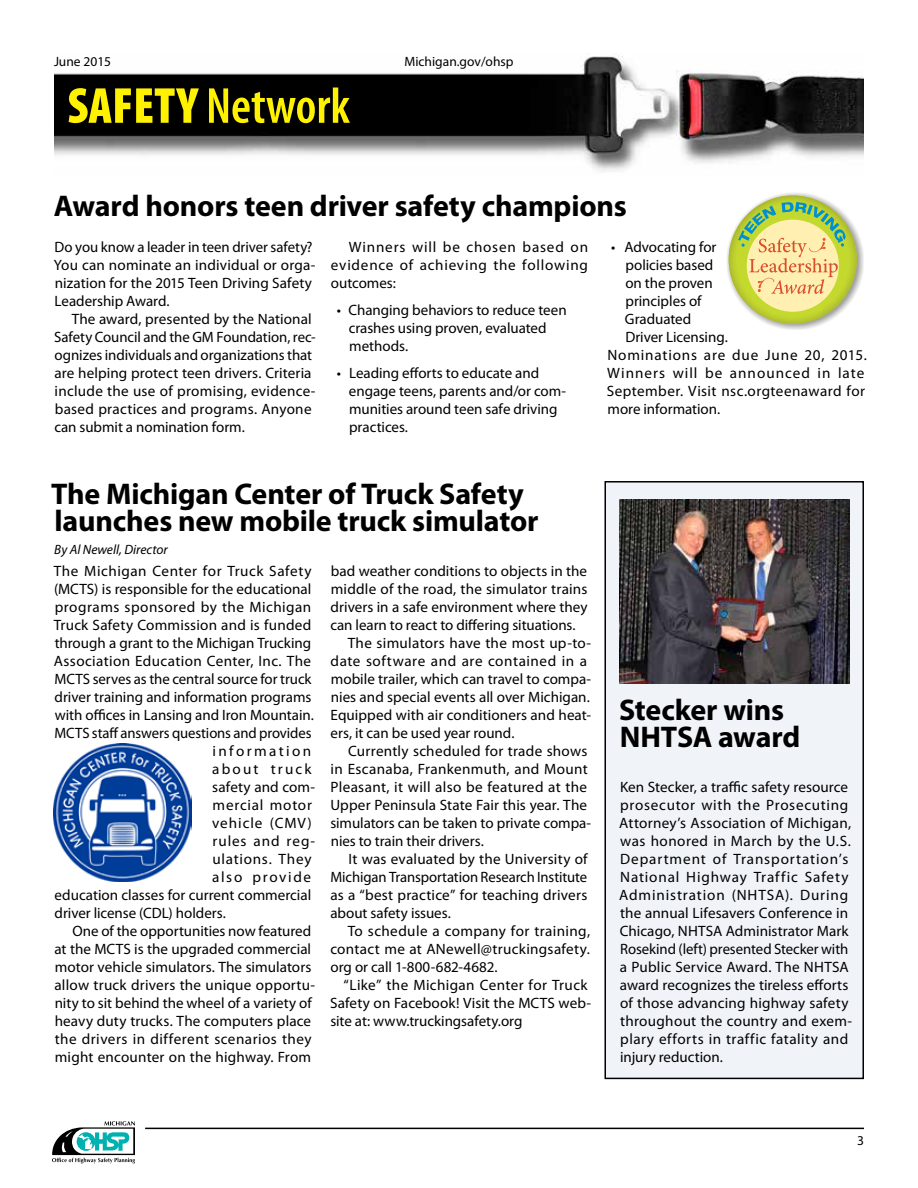
<style>
.page{position:relative;width:918px;height:1188px;background:#fff}
.page>*{position:absolute;margin:0;border:0;box-sizing:border-box;transform-origin:0 0}
.t1{font:600 condensed 51px "Myriad Pro";color:#fff200}
.t2{font:700 30px/27px "Myriad Pro";letter-spacing:-.005em;color:#000}
.t3{font:15px/18px "Myriad Pro";letter-spacing:.005em;color:#000}
.t4{font:15px "Myriad Pro";letter-spacing:.03em;color:#000}
.t5{font:15px "Myriad Pro";letter-spacing:.025em;color:#000}
.t6{font:15px "Myriad Pro";letter-spacing:.04em;color:#000}
.t7{font:15px "Myriad Pro";letter-spacing:.035em;color:#000}
.t8{font:15px "Myriad Pro";letter-spacing:.055em;color:#000}
.t9{font:15px "Myriad Pro";letter-spacing:.065em;color:#000}
.t10{font:15px "Myriad Pro";letter-spacing:.05em;color:#000}
.t11{font:15px "Myriad Pro";letter-spacing:.06em;color:#000}
.t12{font:15px "Myriad Pro";letter-spacing:.16em;color:#000}
.t13{font:15px "Myriad Pro";letter-spacing:.11em;color:#000}
.t14{font:15px "Myriad Pro";letter-spacing:.14em;color:#000}
.t15{font:13.5px "Myriad Pro";color:#000}
.t16{font:italic 13.5px "Myriad Pro";color:#000}
.s1{font-weight:900}
</style>
<div class="page">
<img style="left:54px;top:56px;width:810px;height:116px">
<div style="left:61px;top:80px;width:297px;height:51px;background:#000"></div>
<svg style="left:52px;top:1121px;width:83px;height:43px"></svg>
<hr style="left:145px;top:1128px;width:719px;height:1px;background:#000">
<div style="left:605px;top:482px;width:258px;height:596px;background:#f0f4f9"></div>
<img style="left:620px;top:500px;width:230px;height:184px">
<div style="left:604px;top:481px;width:260px;height:598px;border:2px solid #000"></div>
<svg style="left:727px;top:193px;width:137px;height:137px"></svg>
<img style="left:752px;top:195px;width:70px;height:129px">
<img style="left:822px;top:294px;width:12px;height:23px">
<img style="left:740px;top:294px;width:12px;height:15px">
<img style="left:834px;top:294px;width:11px;height:15px">
<img style="left:729px;top:223px;width:11px;height:74px">
<img style="left:845px;top:223px;width:12px;height:74px">
<div style="left:747px;top:220px;width:92px;height:92px;background:#ffefb0;border-radius:50%"></div>
<svg style="left:738px;top:202px;width:108px;height:92px"></svg>
<img style="left:54px;top:744px;width:138px;height:137px">
<p class="t15" style="left:54px;top:53px;width:59px">June 2015</p>
<p class="t15" style="left:404px;top:53px;width:111px">Michigan.gov/ohsp</p>
<h1 class="t1" style="left:68px;top:74px;width:284px"><span class="s1">SAFETY</span> Network</h1>
<h2 class="t2" style="left:54px;top:191px;width:575px">Award honors teen driver safety champions</h2>
<p class="t3" style="left:54px;top:238px;width:263px">Do you know a leader in teen driver safety?<br>You can nominate an individual or orga&shy;nization for the 2015 Teen Driving Safety Leadership Award.</p>
<p class="t3" style="left:54px;top:310px;width:263px;text-indent:18px">The award, presented by the National Safety Council and the GM Foundation, rec&shy;ognizes individuals and organizations that are helping protect teen drivers. Criteria include the use of promising, evidence&shy;based practices and programs. Anyone can submit a nomination form.</p>
<p class="t3" style="left:611px;top:238px;width:107px">• Advocating for</p>
<p class="t3" style="left:626px;top:256px;width:89px">policies based</p>
<p class="t3" style="left:625px;top:274px;width:89px">on the proven</p>
<p class="t3" style="left:626px;top:292px;width:78px">principles of</p>
<p class="t3" style="left:625px;top:310px;width:68px">Graduated</p>
<p class="t3" style="left:625px;top:328px;width:104px">Driver Licensing.</p>
<p class="t8" style="left:607px;top:346px;width:261px">Nominations are due June 20, 2015.</p>
<p class="t9" style="left:607px;top:364px;width:259px">Winners will be announced in late</p>
<p class="t4" style="left:607px;top:382px;width:260px">September. Visit nsc.orgteenaward for</p>
<p class="t3" style="left:608px;top:400px;width:114px">more information.</p>
<p class="t3" style="left:331px;top:238px;width:259px;text-align:justify;text-indent:18px">Winners will be chosen based on evidence of achieving the following outcomes:</p>
<p class="t3" style="left:349px;top:301px;width:219px;text-indent:-12px">• Changing behaviors to reduce teen crashes using proven, evaluated methods.</p>
<p class="t3" style="left:349px;top:364px;width:219px;text-indent:-12px">• Leading efforts to educate and engage teens, parents and/or com&shy;munities around teen safe driving practices.</p>
<h2 class="t2" style="left:51px;top:479px;width:489px">The Michigan Center of Truck Safety launches new mobile truck simulator</h2>
<p class="t16" style="left:54px;top:541px;width:115px">By Al Newell, Director</p>
<p class="t6" style="left:54px;top:562px;width:259px">The Michigan Center for Truck Safety</p>
<p class="t3" style="left:54px;top:580px;width:259px">(MCTS) is responsible for the educational</p>
<p class="t4" style="left:55px;top:598px;width:258px">programs sponsored by the Michigan</p>
<p class="t3" style="left:54px;top:616px;width:259px">Truck Safety Commission and is funded</p>
<p class="t3" style="left:55px;top:634px;width:258px">through a grant to the Michigan Trucking</p>
<p class="t5" style="left:54px;top:652px;width:259px">Association Education Center, Inc. The</p>
<p class="t3" style="left:55px;top:670px;width:258px">MCTS serves as the central source for truck</p>
<p class="t3" style="left:55px;top:688px;width:258px">driver training and information programs</p>
<p class="t3" style="left:55px;top:706px;width:261px">with offices in Lansing and Iron Mountain.</p>
<p class="t3" style="left:55px;top:724px;width:258px">MCTS staff answers questions and provides</p>
<p class="t12" style="left:213px;top:742px;width:100px">information</p>
<p class="t14" style="left:212px;top:760px;width:101px">about truck</p>
<p class="t3" style="left:212px;top:778px;width:105px">safety and com-</p>
<p class="t10" style="left:213px;top:796px;width:101px">mercial motor</p>
<p class="t11" style="left:212px;top:814px;width:101px">vehicle (CMV)</p>
<p class="t11" style="left:213px;top:832px;width:104px">rules and reg-</p>
<p class="t10" style="left:212px;top:850px;width:101px">ulations. They</p>
<p class="t13" style="left:212px;top:868px;width:100px">also provide</p>
<p class="t3" style="left:55px;top:886px;width:258px">education classes for current commercial</p>
<p class="t3" style="left:55px;top:904px;width:173px">driver license (CDL) holders.</p>
<p class="t3" style="left:72px;top:922px;width:240px">One of the opportunities now featured</p>
<p class="t3" style="left:54px;top:940px;width:258px">at the MCTS is the upgraded commercial</p>
<p class="t3" style="left:55px;top:958px;width:258px">motor vehicle simulators. The simulators</p>
<p class="t3" style="left:54px;top:976px;width:262px">allow truck drivers the unique opportu-</p>
<p class="t3" style="left:55px;top:994px;width:259px">nity to sit behind the wheel of a variety of</p>
<p class="t3" style="left:55px;top:1012px;width:258px">heavy duty trucks. The computers place</p>
<p class="t4" style="left:55px;top:1030px;width:258px">the drivers in different scenarios they</p>
<p class="t3" style="left:55px;top:1048px;width:258px">might encounter on the highway. From</p>
<p class="t3" style="left:331px;top:562px;width:258px">bad weather conditions to objects in the</p>
<p class="t3" style="left:331px;top:580px;width:258px">middle of the road, the simulator trains</p>
<p class="t3" style="left:331px;top:598px;width:258px">drivers in a safe environment where they</p>
<p class="t3" style="left:330px;top:616px;width:247px">can learn to react to differing situations.</p>
<p class="t3" style="left:348px;top:634px;width:245px">The simulators have the most up-to-</p>
<p class="t7" style="left:331px;top:652px;width:258px">date software and are contained in a</p>
<p class="t3" style="left:331px;top:670px;width:262px">mobile trailer, which can travel to compa-</p>
<p class="t3" style="left:331px;top:688px;width:261px">nies and special events all over Michigan.</p>
<p class="t3" style="left:331px;top:706px;width:262px">Equipped with air conditioners and heat-</p>
<p class="t3" style="left:331px;top:724px;width:185px">ers, it can be used year round.</p>
<p class="t3" style="left:348px;top:742px;width:241px">Currently scheduled for trade shows</p>
<p class="t3" style="left:331px;top:760px;width:259px">in Escanaba, Frankenmuth, and Mount</p>
<p class="t3" style="left:331px;top:778px;width:258px">Pleasant, it will also be featured at the</p>
<p class="t3" style="left:330px;top:796px;width:258px">Upper Peninsula State Fair this year. The</p>
<p class="t3" style="left:330px;top:814px;width:262px">simulators can be taken to private compa-</p>
<p class="t3" style="left:331px;top:832px;width:155px">nies to train their drivers.</p>
<p class="t3" style="left:349px;top:850px;width:241px">It was evaluated by the University of</p>
<p class="t3" style="left:331px;top:868px;width:258px">Michigan Transportation Research Institute</p>
<p class="t3" style="left:330px;top:886px;width:258px">as a “best practice” for teaching drivers</p>
<p class="t3" style="left:330px;top:904px;width:122px">about safety issues.</p>
<p class="t5" style="left:348px;top:922px;width:244px">To schedule a company for training,</p>
<p class="t3" style="left:330px;top:940px;width:261px">contact me at ANewell@truckingsafety.</p>
<p class="t3" style="left:331px;top:958px;width:168px">org or call 1-800-682-4682.</p>
<p class="t5" style="left:344px;top:976px;width:246px">“Like” the Michigan Center for Truck</p>
<p class="t3" style="left:330px;top:994px;width:263px">Safety on Facebook! Visit the MCTS web-</p>
<p class="t3" style="left:330px;top:1012px;width:194px">site at: www.truckingsafety.org</p>
<h2 class="t2" style="left:619px;top:695px;width:183px">Stecker wins<br>NHTSA award</h2>
<p class="t3" style="left:619px;top:778px;width:235px">Ken Stecker, a traffic safety resource prosecutor with the Prosecuting Attorney’s Association of Michigan, was honored in March by the U.S.<br>Department of Transportation’s National Highway Traffic Safety Administration (NHTSA). During the annual Lifesavers Conference in Chicago, NHTSA Administrator Mark Rosekind (left) presented Stecker with a Public Service Award. The NHTSA award recognizes the tireless efforts of those advancing highway safety throughout the country and exem&shy;plary efforts in traffic fatality and injury reduction.</p>
<p class="t15" style="left:857px;top:1133px;width:8px">3</p>
</div>
